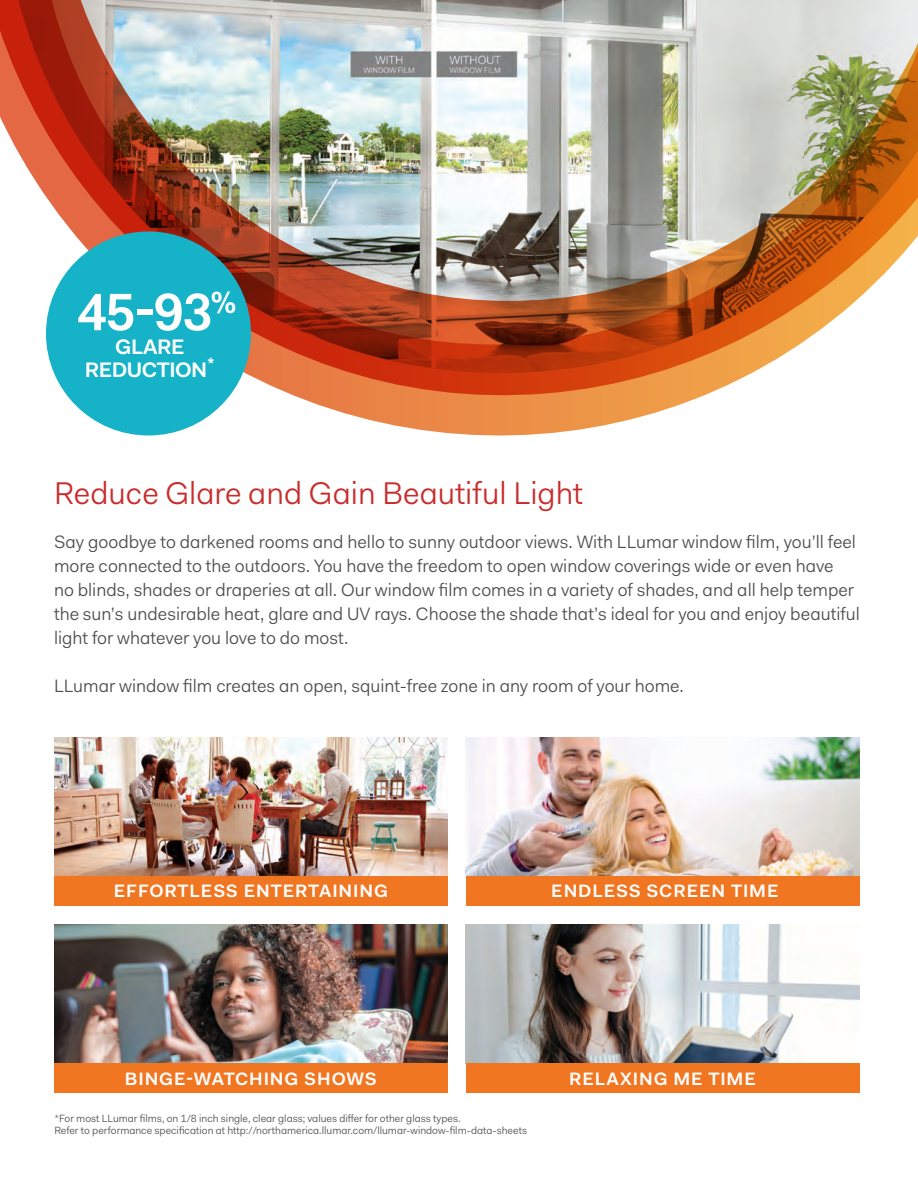
<style>
.page{position:relative;width:918px;height:1188px;background:#fff}
.page>*{position:absolute;margin:0;border:0;box-sizing:border-box;transform-origin:0 0}
.t1{font:600 52.8px "L Lumar Fakt Pro";color:#fff}
.t2{font:31.5px "L Lumar Fakt Pro Blond";color:#ca2c2c}
.t3{font:600 21.15px "L Lumar Fakt Pro";letter-spacing:-.025em;color:#fff}
.t4{font:18px/24px "L Lumar Fakt Pro Blond";color:#4b4c4d}
.t5{font:600 18px "L Lumar Fakt Pro";letter-spacing:.05em;color:#fff}
.t6{font:10.5px/12.6px "L Lumar Fakt Pro Blond";color:#4b4c4d}
</style>
<div class="page">
<img style="left:54px;top:737px;width:393px;height:139px">
<img style="left:54px;top:925px;width:393px;height:139px">
<img style="left:466px;top:737px;width:393px;height:139px">
<img style="left:466px;top:925px;width:393px;height:139px">
<img style="left:0;top:0;width:918px;height:436px">
<div style="left:46px;top:231px;width:205px;height:204px;background:#15b2c8;border-radius:50%"></div>
<div style="left:54px;top:1064px;width:393px;height:29px;background:#f07622"></div>
<div style="left:54px;top:876px;width:393px;height:29px;background:#f07622"></div>
<div style="left:466px;top:1064px;width:393px;height:29px;background:#f07622"></div>
<div style="left:466px;top:876px;width:393px;height:29px;background:#f07622"></div>
<p class="t1" style="left:77px;top:277px;width:161px">45-93<sup>%</sup></p>
<p class="t3" style="left:115px;top:333px;width:71px">GLARE</p>
<p class="t3" style="left:85px;top:356px;width:132px">REDUCTION<sup>*</sup></p>
<p class="t2" style="left:54px;top:472px;width:531px">Reduce Glare and Gain Beautiful Light</p>
<p class="t4" style="left:54px;top:529px;width:807px">Say goodbye to darkened rooms and hello to sunny outdoor views. With LLumar window film, you’ll feel more connected to the outdoors. You have the freedom to open window coverings wide or even have<br>no blinds, shades or draperies at all. Our window film comes in a variety of shades, and all help temper the sun’s undesirable heat, glare and UV rays. Choose the shade that’s ideal for you and enjoy beautiful light for whatever you love to do most.</p>
<p class="t4" style="left:54px;top:673px;width:631px">LLumar window film creates an open, squint-free zone in any room of your home.</p>
<p class="t5" style="left:114px;top:879px;width:276px">EFFORTLESS ENTERTAINING</p>
<p class="t5" style="left:551px;top:879px;width:229px">ENDLESS SCREEN TIME</p>
<p class="t5" style="left:125px;top:1067px;width:253px">BINGE-WATCHING SHOWS</p>
<p class="t6" style="left:54px;top:1112px;width:474px">*For most LLumar films, on 1/8 inch single, clear glass; values differ for other glass types.<br>Refer to performance specification at http://northamerica.llumar.com/llumar-window-film-data-sheets</p>
<p class="t5" style="left:569px;top:1067px;width:188px">RELAXING ME TIME</p>
</div>
